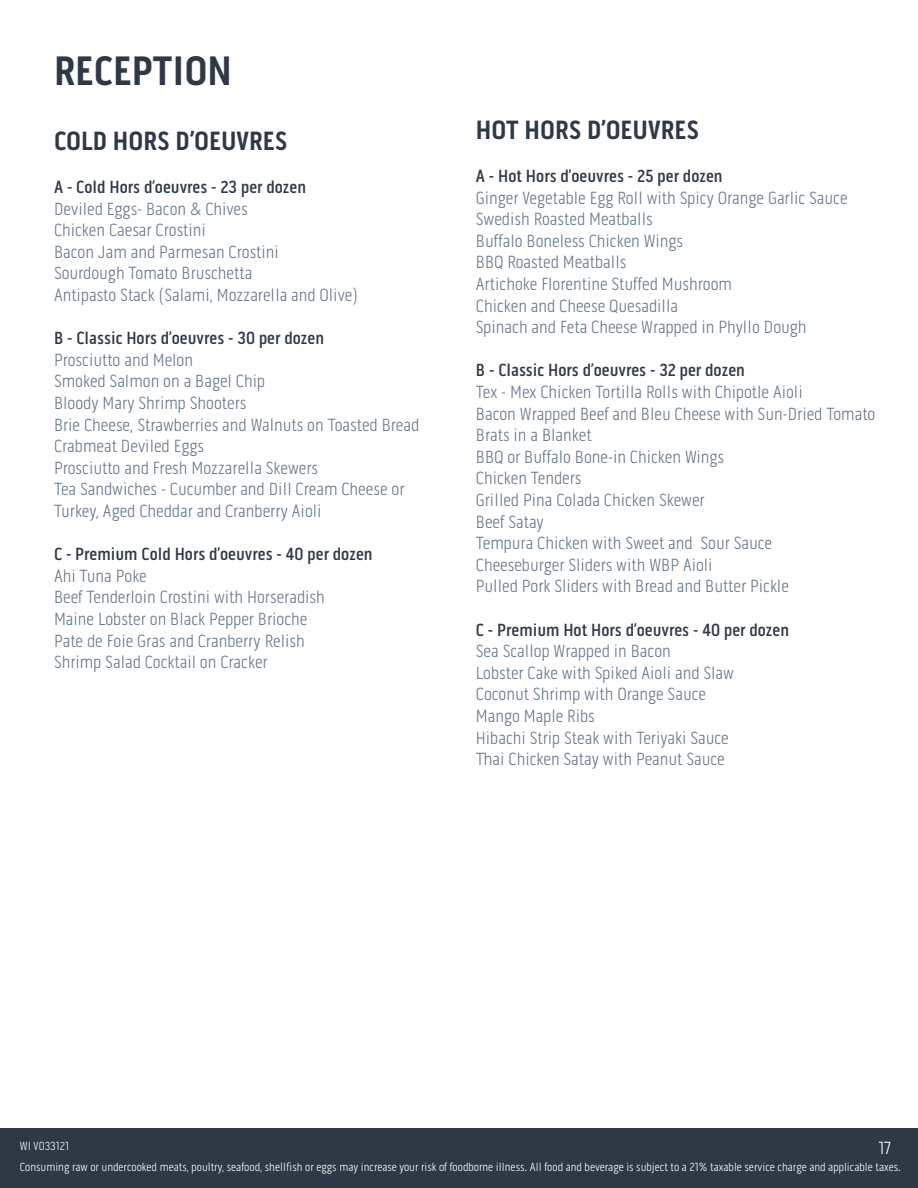
<style>
.page{position:relative;width:918px;height:1188px;background:#fff}
.page>*{position:absolute;margin:0;border:0;box-sizing:border-box;transform-origin:0 0}
.t1{font:700 42px "Pill Gothic 300 mg";color:#2f3946}
.t2{font:700 27px "Pill Gothic 300 mg";color:#2f3946}
.t3{font:300 18px/21.6px "Pill Gothic 300 mg";color:#657688}
.t4{font:500 18px "Pill Gothic 300 mg";color:#2f3946}
.t5{font:300 18px "Pill Gothic 300 mg";color:#fff}
.t6{font:300 12px "Pill Gothic 300 mg";color:#fff}
</style>
<div class="page">
<div style="left:0;top:1128px;width:918px;height:60px;background:#2f3946"></div>
<h1 class="t1" style="left:54px;top:46px;width:179px">RECEPTION</h1>
<h2 class="t2" style="left:54px;top:125px;width:235px">COLD HORS D’OEUVRES</h2>
<p class="t4" style="left:54px;top:176px;width:254px">A - Cold Hors d’oeuvres - 23 per dozen</p>
<p class="t3" style="left:54px;top:198px;width:306px">Deviled Eggs- Bacon &amp; Chives<br>Chicken Caesar Crostini<br>Bacon Jam and Parmesan Crostini<br>Sourdough Tomato Bruschetta<br>Antipasto Stack (Salami, Mozzarella and Olive)</p>
<p class="t4" style="left:54px;top:328px;width:272px">B - Classic Hors d’oeuvres - 30 per dozen</p>
<p class="t3" style="left:54px;top:349px;width:367px">Prosciutto and Melon<br>Smoked Salmon on a Bagel Chip<br>Bloody Mary Shrimp Shooters<br>Brie Cheese, Strawberries and Walnuts on Toasted Bread Crabmeat Deviled Eggs<br>Prosciutto and Fresh Mozzarella Skewers<br>Tea Sandwiches - Cucumber and Dill Cream Cheese or Turkey, Aged Cheddar and Cranberry Aioli</p>
<p class="t4" style="left:54px;top:544px;width:320px">C - Premium Cold Hors d’oeuvres - 40 per dozen</p>
<p class="t3" style="left:54px;top:565px;width:272px">Ahi Tuna Poke<br>Beef Tenderloin Crostini with Horseradish Maine Lobster on Black Pepper Brioche Pate de Foie Gras and Cranberry Relish Shrimp Salad Cocktail on Cracker</p>
<h2 class="t2" style="left:476px;top:114px;width:225px">HOT HORS D’OEUVRES</h2>
<p class="t4" style="left:476px;top:165px;width:248px">A - Hot Hors d’oeuvres - 25 per dozen</p>
<p class="t3" style="left:476px;top:187px;width:373px">Ginger Vegetable Egg Roll with Spicy Orange Garlic Sauce Swedish Roasted Meatballs<br>Buffalo Boneless Chicken Wings<br>BBQ Roasted Meatballs<br>Artichoke Florentine Stuffed Mushroom<br>Chicken and Cheese Quesadilla<br>Spinach and Feta Cheese Wrapped in Phyllo Dough</p>
<p class="t4" style="left:476px;top:360px;width:271px">B - Classic Hors d’oeuvres - 32 per dozen</p>
<p class="t3" style="left:476px;top:381px;width:401px">Tex - Mex Chicken Tortilla Rolls with Chipotle Aioli<br>Bacon Wrapped Beef and Bleu Cheese with Sun-Dried Tomato Brats in a Blanket<br>BBQ or Buffalo Bone-in Chicken Wings<br>Chicken Tenders<br>Grilled Pina Colada Chicken Skewer<br>Beef Satay<br>Tempura Chicken with Sweet and Sour Sauce<br>Cheeseburger Sliders with WBP Aioli<br>Pulled Pork Sliders with Bread and Butter Pickle</p>
<p class="t4" style="left:476px;top:619px;width:315px">C - Premium Hot Hors d’oeuvres - 40 per dozen</p>
<p class="t3" style="left:476px;top:640px;width:260px">Sea Scallop Wrapped in Bacon<br>Lobster Cake with Spiked Aioli and Slaw<br>Coconut Shrimp with Orange Sauce<br>Mango Maple Ribs<br>Hibachi Strip Steak with Teriyaki Sauce<br>Thai Chicken Satay with Peanut Sauce</p>
<p class="t6" style="left:20px;top:1139px;width:51px">WI V033121</p>
<p class="t5" style="left:878px;top:1137px;width:14px">17</p>
<p class="t6" style="left:20px;top:1160px;width:883px">Consuming raw or undercooked meats, poultry, seafood, shellfish or eggs may increase your risk of foodborne illness. All food and beverage is subject to a 21% taxable service charge and applicable taxes.</p>
</div>
